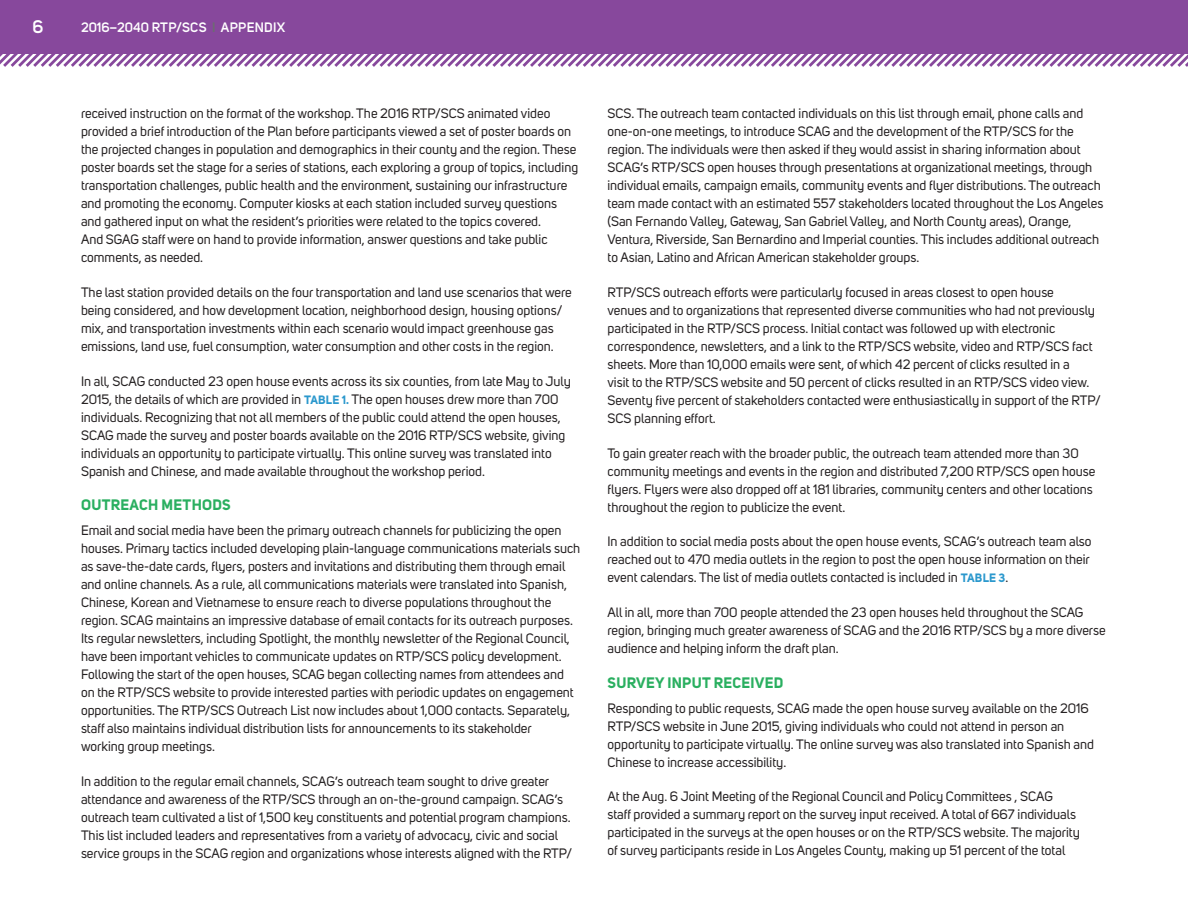
<style>
.page{position:relative;width:1188px;height:918px;background:#fff}
.page>*{position:absolute;margin:0;border:0;box-sizing:border-box;transform-origin:0 0}
.t1{font:600 18px "Uni Sans";color:#fff}
.Heading_3{font:700 15px "Uni Sans";letter-spacing:.02em;color:#2aaf60}
.t2{font:13.5px/18px "Uni Sans";color:#231f20}
.t3{font:600 13.5px "Uni Sans";letter-spacing:.02em;color:#fff}
.s1{color:#6c6d70}
.s2{font-weight:700;font-size:12px;color:#2b98cd}
</style>
<div class="page">
<div style="left:0;top:0;width:1188px;height:54px;background:#87489c"></div>
<svg style="left:0;top:54px;width:1188px;height:13px"></svg>
<h1 class="t1" style="left:32px;top:13px;width:12px">6</h1>
<p class="t3" style="left:81px;top:17px;width:206px">2016–2040 RTP/SCS <span class="s1">I</span> APPENDIX</p>
<p class="t2" style="left:81px;top:105px;width:499px">received instruction on the format of the workshop. The 2016 RTP/SCS animated video provided a brief introduction of the Plan before participants viewed a set of poster boards on the projected changes in population and demographics in their county and the region. These poster boards set the stage for a series of stations, each exploring a group of topics, including transportation challenges, public health and the environment, sustaining our infrastructure and promoting the economy. Computer kiosks at each station included survey questions and gathered input on what the resident’s priorities were related to the topics covered.<br>And SGAG staff were on hand to provide information, answer questions and take public comments, as needed.</p>
<p class="t2" style="left:81px;top:283px;width:492px">The last station provided details on the four transportation and land use scenarios that were being considered, and how development location, neighborhood design, housing options/ mix, and transportation investments within each scenario would impact greenhouse gas emissions, land use, fuel consumption, water consumption and other costs in the region.</p>
<p class="t2" style="left:81px;top:372px;width:492px">In all, SCAG conducted 23 open house events across its six counties, from late May to July 2015, the details of which are provided in <span class="s2">TABLE 1.</span> The open houses drew more than 700 individuals. Recognizing that not all members of the public could attend the open houses, SCAG made the survey and poster boards available on the 2016 RTP/SCS website, giving individuals an opportunity to participate virtually. This online survey was translated into Spanish and Chinese, and made available throughout the workshop period.</p>
<p class="Heading_3" style="left:81px;top:496px;width:151px">OUTREACH METHODS</p>
<p class="t2" style="left:81px;top:522px;width:501px">Email and social media have been the primary outreach channels for publicizing the open houses. Primary tactics included developing plain-language communications materials such as save-the-date cards, flyers, posters and invitations and distributing them through email and online channels. As a rule, all communications materials were translated into Spanish, Chinese, Korean and Vietnamese to ensure reach to diverse populations throughout the region. SCAG maintains an impressive database of email contacts for its outreach purposes.<br>Its regular newsletters, including Spotlight, the monthly newsletter of the Regional Council, have been important vehicles to communicate updates on RTP/SCS policy development.<br>Following the start of the open houses, SCAG began collecting names from attendees and on the RTP/SCS website to provide interested parties with periodic updates on engagement opportunities. The RTP/SCS Outreach List now includes about 1,000 contacts. Separately, staff also maintains individual distribution lists for announcements to its stakeholder<br>working group meetings.</p>
<p class="t2" style="left:81px;top:772px;width:493px">In addition to the regular email channels, SCAG’s outreach team sought to drive greater attendance and awareness of the RTP/SCS through an on-the-ground campaign. SCAG’s outreach team cultivated a list of 1,500 key constituents and potential program champions.<br>This list included leaders and representatives from a variety of advocacy, civic and social service groups in the SCAG region and organizations whose interests aligned with the RTP/</p>
<p class="t2" style="left:608px;top:105px;width:497px">SCS. The outreach team contacted individuals on this list through email, phone calls and one-on-one meetings, to introduce SCAG and the development of the RTP/SCS for the region. The individuals were then asked if they would assist in sharing information about SCAG’s RTP/SCS open houses through presentations at organizational meetings, through individual emails, campaign emails, community events and flyer distributions. The outreach team made contact with an estimated 557 stakeholders located throughout the Los Angeles (San Fernando Valley, Gateway, San Gabriel Valley, and North County areas), Orange, Ventura, Riverside, San Bernardino and Imperial counties. This includes additional outreach to Asian, Latino and African American stakeholder groups.</p>
<p class="t2" style="left:608px;top:283px;width:495px">RTP/SCS outreach efforts were particularly focused in areas closest to open house<br>venues and to organizations that represented diverse communities who had not previously participated in the RTP/SCS process. Initial contact was followed up with electronic correspondence, newsletters, and a link to the RTP/SCS website, video and RTP/SCS fact sheets. More than 10,000 emails were sent, of which 42 percent of clicks resulted in a<br>visit to the RTP/SCS website and 50 percent of clicks resulted in an RTP/SCS video view.<br>Seventy five percent of stakeholders contacted were enthusiastically in support of the RTP/ SCS planning effort.</p>
<p class="t2" style="left:608px;top:444px;width:490px">To gain greater reach with the broader public, the outreach team attended more than 30 community meetings and events in the region and distributed 7,200 RTP/SCS open house flyers. Flyers were also dropped off at 181 libraries, community centers and other locations throughout the region to publicize the event.</p>
<p class="t2" style="left:608px;top:533px;width:486px">In addition to social media posts about the open house events, SCAG’s outreach team also reached out to 470 media outlets in the region to post the open house information on their event calendars. The list of media outlets contacted is included in <span class="s2">TABLE 3</span>.</p>
<p class="t2" style="left:608px;top:604px;width:500px">All in all, more than 700 people attended the 23 open houses held throughout the SCAG region, bringing much greater awareness of SCAG and the 2016 RTP/SCS by a more diverse audience and helping inform the draft plan.</p>
<p class="Heading_3" style="left:608px;top:673px;width:177px">SURVEY INPUT RECEIVED</p>
<p class="t2" style="left:608px;top:699px;width:488px">Responding to public requests, SCAG made the open house survey available on the 2016<br>RTP/SCS website in June 2015, giving individuals who could not attend in person an opportunity to participate virtually. The online survey was also translated into Spanish and Chinese to increase accessibility.</p>
<p class="t2" style="left:608px;top:788px;width:474px">At the Aug. 6 Joint Meeting of the Regional Council and Policy Committees , SCAG<br>staff provided a summary report on the survey input received. A total of 667 individuals participated in the surveys at the open houses or on the RTP/SCS website. The majority of survey participants reside in Los Angeles County, making up 51 percent of the total</p>
</div>
